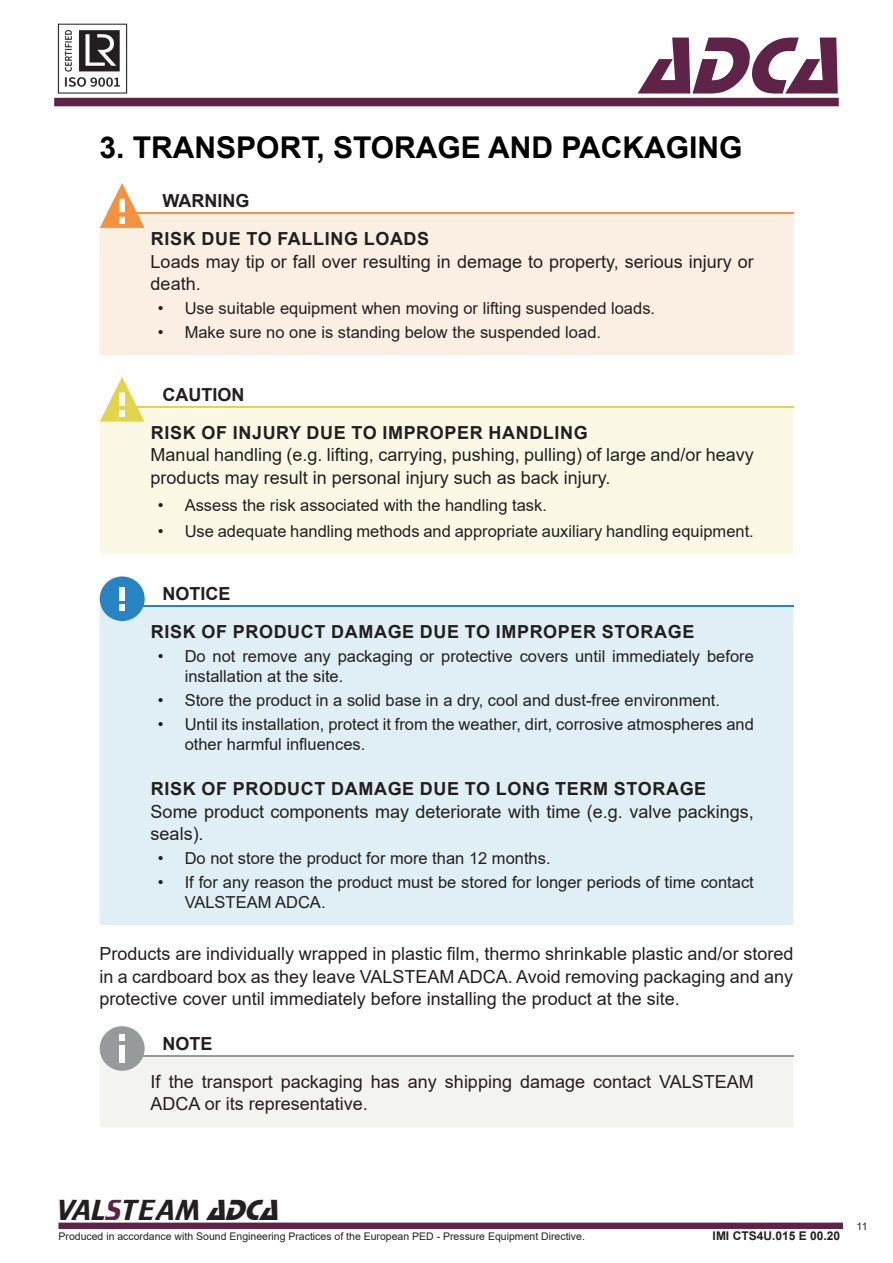
<style>
.page{position:relative;width:893px;height:1263px;background:#fff}
.page>*{position:absolute;margin:0;border:0;box-sizing:border-box;transform-origin:0 0}
.t1{font:italic 84px "Stop D";color:#5f2348}
.Título{font:700 30px "Arial";color:#000}
.t2{font:30px "Trekker";color:#231f20}
.Aviso_Texto{font:18px/22.5px "Arial";color:#231f20}
.Texto_Subtítulo{font:18px/22.5px "Arial";color:#231f20;text-align:justify}
.Aviso_Título_2{font:700 18px "Arial";letter-spacing:.035em;color:#231f20}
.Aviso_Título_1{font:700 18px "Arial";color:#231f20}
.t3{font:16.5px/19.8px "Arial";color:#231f20}
.t4{font:700 12px "Arial";color:#231f20}
.t5{font:10.5px "Arial";color:#231f20}
.s1{color:#5f2348}
.s2{font-family:"Stop D";font-style:italic}
</style>
<div class="page">
<div style="left:58px;top:1222px;width:785px;height:7px;background:#5f2348;border:2px solid #5f2348"></div>
<div style="left:54px;top:98px;width:785px;height:8px;background:#5e2348"></div>
<img style="left:57px;top:23px;width:71px;height:71px">
<div style="left:100px;top:213px;width:693px;height:142px;background:#fbefe4"></div>
<hr style="left:136px;top:212px;width:657px;height:1px;background:#f4923f">
<svg style="left:100px;top:183px;width:44px;height:45px"></svg>
<div style="left:100px;top:407px;width:693px;height:147px;background:#fbf9e6"></div>
<hr style="left:136px;top:406px;width:657px;height:1px;background:#e3d44e">
<svg style="left:100px;top:377px;width:44px;height:45px"></svg>
<div style="left:100px;top:607px;width:693px;height:318px;background:#dfeff5"></div>
<hr style="left:136px;top:606px;width:657px;height:1px;background:#2784c3">
<div style="left:100px;top:576px;width:45px;height:45px;background:#2784c3;border-radius:50%"></div>
<div style="left:119px;top:604px;width:6px;height:7px;background:#fff"></div>
<div style="left:119px;top:587px;width:6px;height:13px;background:#fff"></div>
<div style="left:100px;top:1056px;width:693px;height:71px;background:#f3f3f1"></div>
<hr style="left:136px;top:1055px;width:657px;height:1px;background:#979a9b">
<div style="left:100px;top:1026px;width:45px;height:45px;background:#979a9b;border-radius:50%"></div>
<div style="left:119px;top:1034px;width:6px;height:7px;background:#fff"></div>
<div style="left:119px;top:1045px;width:6px;height:18px;background:#fff"></div>
<h1 class="t1" style="left:639px;top:18px;width:227px">ADCA</h1>
<p class="Título" style="left:100px;top:126px;width:644px">3. TRANSPORT, STORAGE AND PACKAGING</p>
<p class="Aviso_Título_1" style="left:162px;top:188px;width:88px">WARNING</p>
<p class="Aviso_Título_2" style="left:151px;top:226px;width:280px">RISK DUE TO FALLING LOADS</p>
<p class="Aviso_Texto" style="left:151px;top:250px;width:605px">Loads may tip or fall over resulting in demage to property, serious injury or death.</p>
<p class="t3" style="left:158px;top:298px;width:499px">• Use suitable equipment when moving or lifting suspended loads.</p>
<p class="t3" style="left:158px;top:322px;width:445px">• Make sure no one is standing below the suspended load.</p>
<p class="Aviso_Título_1" style="left:162px;top:382px;width:83px">CAUTION</p>
<p class="Aviso_Título_2" style="left:151px;top:420px;width:438px">RISK OF INJURY DUE TO IMPROPER HANDLING</p>
<p class="Aviso_Texto" style="left:151px;top:444px;width:605px">Manual handling (e.g. lifting, carrying, pushing, pulling) of large and/or heavy products may result in personal injury such as back injury.</p>
<p class="t3" style="left:158px;top:495px;width:391px">• Assess the risk associated with the handling task.</p>
<p class="t3" style="left:158px;top:521px;width:598px">• Use adequate handling methods and appropriate auxiliary handling equipment.</p>
<p class="Aviso_Título_1" style="left:162px;top:581px;width:70px">NOTICE</p>
<p class="Aviso_Título_2" style="left:151px;top:619px;width:545px">RISK OF PRODUCT DAMAGE DUE TO IMPROPER STORAGE</p>
<p class="t3" style="left:185px;top:646px;width:571px;text-indent:-27px">• Do not remove any packaging or protective covers until immediately before installation at the site.</p>
<p class="t3" style="left:158px;top:690px;width:564px">• Store the product in a solid base in a dry, cool and dust-free environment.</p>
<p class="t3" style="left:185px;top:714px;width:571px;text-indent:-27px">• Until its installation, protect it from the weather, dirt, corrosive atmospheres and other harmful influences.</p>
<p class="Aviso_Título_2" style="left:151px;top:776px;width:557px">RISK OF PRODUCT DAMAGE DUE TO LONG TERM STORAGE</p>
<p class="Aviso_Texto" style="left:151px;top:800px;width:605px">Some product components may deteriorate with time (e.g. valve packings, seals).</p>
<p class="t3" style="left:158px;top:848px;width:394px">• Do not store the product for more than 12 months.</p>
<p class="t3" style="left:185px;top:872px;width:571px;text-indent:-27px">• If for any reason the product must be stored for longer periods of time contact<br>VALSTEAM ADCA.</p>
<p class="Texto_Subtítulo" style="left:100px;top:942px;width:695px">Products are individually wrapped in plastic film, thermo shrinkable plastic and/or stored in a cardboard box as they leave VALSTEAM ADCA. Avoid removing packaging and any protective cover until immediately before installing the product at the site.</p>
<p class="Aviso_Título_1" style="left:162px;top:1031px;width:52px">NOTE</p>
<p class="Aviso_Texto" style="left:151px;top:1070px;width:605px">If the transport packaging has any shipping damage contact VALSTEAM<br>ADCA or its representative.</p>
<h2 class="t2" style="left:57px;top:1194px;width:232px">VAL<span class="s1">S</span>TEAM <span class="s2">ADCA</span></h2>
<p class="t5" style="left:58px;top:1229px;width:528px">Produced in accordance with Sound Engineering Practices of the European PED - Pressure Equipment Directive.</p>
<p class="t4" style="left:713px;top:1227px;width:129px">IMI CTS4U.015 E 00.20</p>
<p class="t5" style="left:857px;top:1219px;width:12px">11</p>
</div>
